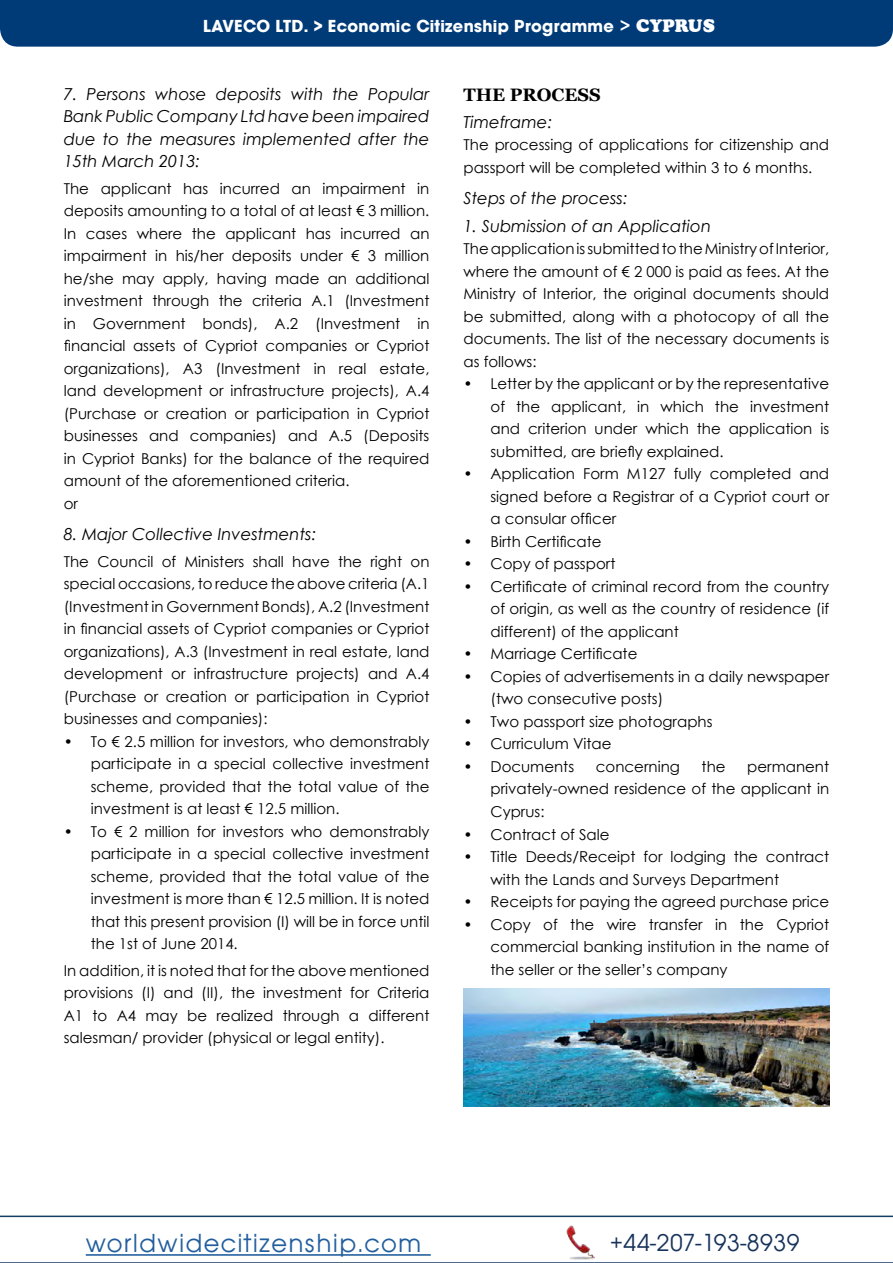
<style>
.page{position:relative;width:893px;height:1263px;background:#fff}
.page>*{position:absolute;margin:0;border:0;box-sizing:border-box;transform-origin:0 0}
.t1{font:27px "Avant Garde Gothic Itc TEE";letter-spacing:.05em;color:#215e9e}
.t2{font:25.5px "Avant Garde Gothic Itc TEE";letter-spacing:.02em;color:#17325b}
.t3{font:700 18px "Avant Garde Gothic Itc TEE";letter-spacing:.02em;color:#fff}
.t4{font:700 18px "Georgia";color:#000}
.t5{font:italic 16.5px/22.5px "Century Gothic";color:#000;text-align:justify}
.t6{font:15px/22.5px "Century Gothic";color:#000;text-align:justify}
.s1{font-family:"Century Gothic"}
.s2{font-family:"a Cooper";font-weight:900}
</style>
<div class="page">
<div style="left:0;top:0;width:893px;height:47px;background:#003b78"></div>
<svg style="left:0;top:1215px;width:893px;height:48px"></svg>
<img style="left:566px;top:1226px;width:34px;height:34px">
<img style="left:463px;top:988px;width:366px;height:119px">
<p class="t3" style="left:203px;top:15px;width:513px">LAVECO LTD. &gt; Economic Citizenship Programme <span class="s1">&gt;</span> <span class="s2">CYPRUS</span></p>
<p class="t5" style="left:64px;top:82px;width:367px">7. Persons whose deposits with the Popular Bank Public Company Ltd have been impaired due to the measures implemented after the 15th March 2013:</p>
<p class="t6" style="left:64px;top:177px;width:367px;text-align:left">The applicant has incurred an impairment in deposits amounting to a total of at least € 3 million.<br>In cases where the applicant has incurred an impairment in his/her deposits under € 3 million he/she may apply, having made an additional investment through the criteria A.1 (Investment in Government bonds), A.2 (Investment in financial assets of Cypriot companies or Cypriot organizations), A3 (Investment in real estate, land development or infrastructure projects), A.4 (Purchase or creation or participation in Cypriot businesses and companies) and A.5 (Deposits in Cypriot Banks) for the balance of the required amount of the aforementioned criteria.<br>or</p>
<p class="t5" style="left:64px;top:522px;width:254px">8. Major Collective Investments:</p>
<p class="t6" style="left:64px;top:550px;width:367px">The Council of Ministers shall have the right on special occasions, to reduce the above criteria (Α.1 (Investment in Government Bonds), Α.2 (Investment in financial assets of Cypriot companies or Cypriot organizations), Α.3 (Investment in real estate, land development or infrastructure projects) and Α.4 (Purchase or creation or participation in Cypriot businesses and companies):</p>
<p class="t6" style="left:91px;top:730px;width:340px;text-indent:-27px">• To € 2.5 million for investors, who demonstrably participate in a special collective investment scheme, provided that the total value of the investment is at least € 12.5 million.</p>
<p class="t6" style="left:91px;top:820px;width:340px;text-indent:-27px">• To € 2 million for investors who demonstrably participate in a special collective investment scheme, provided that the total value of the investment is more than € 12.5 million. It is noted that this present provision (I) will be in force until the 1st of June 2014.</p>
<p class="t6" style="left:64px;top:959px;width:367px">In addition, it is noted that for the above mentioned provisions (Ι) and (ΙΙ), the investment for Criteria Α1 to Α4 may be realized through a different salesman/ provider (physical or legal entity).</p>
<p class="t4" style="left:463px;top:83px;width:139px">THE PROCESS</p>
<p class="t5" style="left:463px;top:110px;width:90px">Timeframe:</p>
<p class="t6" style="left:463px;top:133px;width:367px">The processing of applications for citizenship and passport will be completed within 3 to 6 months.</p>
<p class="t5" style="left:463px;top:186px;width:166px">Steps of the process:</p>
<p class="t5" style="left:463px;top:214px;width:249px">1. Submission of an Application</p>
<p class="t6" style="left:463px;top:237px;width:367px">The application is submitted to the Ministry of Interior, where the amount of € 2 000 is paid as fees. At the Ministry of Interior, the original documents should be submitted, along with a photocopy of all the documents. The list of the necessary documents is as follows:</p>
<p class="t6" style="left:490px;top:372px;width:340px;text-indent:-27px">• Letter by the applicant or by the representative of the applicant, in which the investment and criterion under which the application is submitted, are briefly explained.</p>
<p class="t6" style="left:490px;top:462px;width:340px;text-indent:-27px">• Application Form M127 fully completed and signed before a Registrar of a Cypriot court or a consular officer</p>
<p class="t6" style="left:463px;top:530px;width:140px">• Birth Certificate</p>
<p class="t6" style="left:463px;top:552px;width:153px">• Copy of passport</p>
<p class="t6" style="left:490px;top:575px;width:340px;text-indent:-27px">• Certificate of criminal record from the country of origin, as well as the country of residence (if different) of the applicant</p>
<p class="t6" style="left:463px;top:642px;width:175px">• Marriage Certificate</p>
<p class="t6" style="left:490px;top:665px;width:340px;text-indent:-27px">• Copies of advertisements in a daily newspaper (two consecutive posts)</p>
<p class="t6" style="left:463px;top:710px;width:251px">• Two passport size photographs</p>
<p class="t6" style="left:463px;top:732px;width:150px">• Curriculum Vitae</p>
<p class="t6" style="left:463px;top:755px;width:112px">• Documents</p>
<p class="t6" style="left:596px;top:755px;width:86px">concerning</p>
<p class="t6" style="left:702px;top:755px;width:25px">the</p>
<p class="t6" style="left:490px;top:755px;width:340px;text-indent:257px">permanent privately-owned residence of the applicant in Cyprus:</p>
<p class="t6" style="left:463px;top:822px;width:148px">• Contract of Sale</p>
<p class="t6" style="left:490px;top:845px;width:340px;text-indent:-27px">• Title Deeds/Receipt for lodging the contract with the Lands and Surveys Department</p>
<p class="t6" style="left:463px;top:890px;width:367px">• Receipts for paying the agreed purchase price</p>
<p class="t6" style="left:490px;top:912px;width:340px;text-indent:-27px">• Copy of the wire transfer in the Cypriot commercial banking institution in the name of the seller or the seller’s company</p>
<h1 class="t1" style="left:86px;top:1228px;width:337px">worldwidecitizenship.com</h1>
<h2 class="t2" style="left:610px;top:1228px;width:191px">+44-207-193-8939</h2>
</div>
